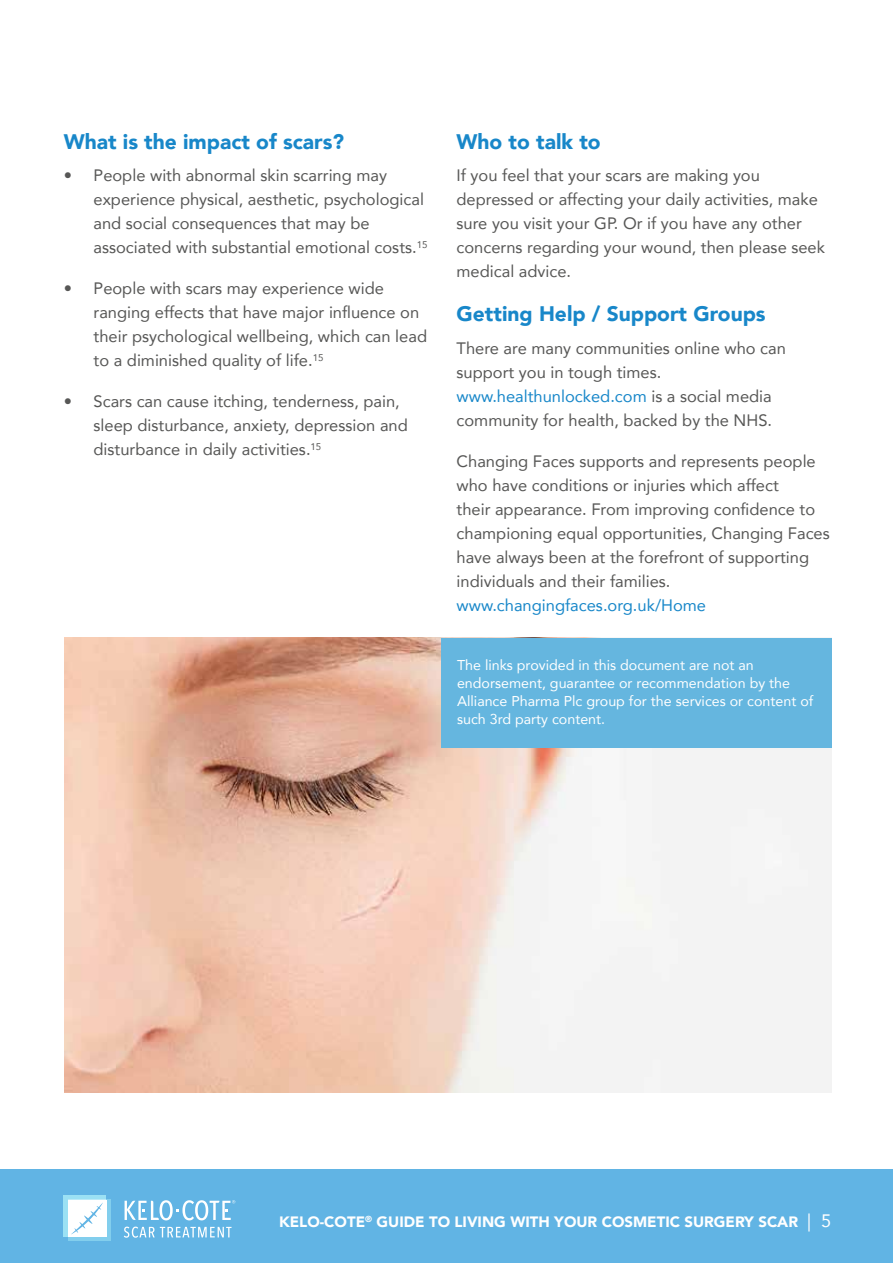
<style>
.page{position:relative;width:893px;height:1263px;background:#fff}
.page>*{position:absolute;margin:0;border:0;box-sizing:border-box;transform-origin:0 0}
.t1{font:900 21px "Avenir";color:#1887c9}
.t2{font:16.5px/24px "Avenir";color:#575756}
.t3{font:16.5px "Avenir";color:#1887c9}
.t4{font:900 15px "Avenir";color:#fff}
.t5{font:14.25px/18px "Avenir";color:#fff}
.s1{color:#1887c9}
.s2{font-weight:400;font-size:18px}
</style>
<div class="page">
<div style="left:0;top:1169px;width:893px;height:94px;background:#61b4e4"></div>
<svg style="left:124px;top:1226px;width:108px;height:12px"></svg>
<svg style="left:64px;top:1195px;width:42px;height:42px"></svg>
<svg style="left:68px;top:1200px;width:42px;height:41px"></svg>
<div style="left:68px;top:1200px;width:38px;height:37px;background:#fff"></div>
<svg style="left:71px;top:1202px;width:32px;height:32px"></svg>
<svg style="left:125px;top:1200px;width:110px;height:20px"></svg>
<img style="left:65px;top:638px;width:766px;height:455px">
<div style="left:441px;top:638px;width:390px;height:109px;background:#65b6df"></div>
<p class="t1" style="left:64px;top:123px;width:282px">What is the impact of scars?</p>
<p class="t2" style="left:94px;top:163px;width:335px;text-indent:-30px">• People with abnormal skin scarring may experience physical, aesthetic, psychological and social consequences that may be associated with substantial emotional costs.<sup>15</sup></p>
<p class="t2" style="left:94px;top:276px;width:335px;text-indent:-30px">• People with scars may experience wide ranging effects that have major influence on their psychological wellbeing, which can lead to a diminished quality of life.<sup>15</sup></p>
<p class="t2" style="left:94px;top:389px;width:316px;text-indent:-30px">• Scars can cause itching, tenderness, pain, sleep disturbance, anxiety, depression and disturbance in daily activities.<sup>15</sup></p>
<p class="t1" style="left:457px;top:123px;width:146px">Who to talk to</p>
<p class="t2" style="left:457px;top:163px;width:370px">If you feel that your scars are making you depressed or affecting your daily activities, make sure you visit your GP. Or if you have any other concerns regarding your wound, then please seek medical advice.</p>
<p class="t1" style="left:457px;top:296px;width:311px">Getting Help / Support Groups</p>
<p class="t2" style="left:457px;top:335px;width:331px">There are many communities online who can support you in tough times. <span class="s1">www.healthunlocked.com</span> is a social media community for health, backed by the NHS.</p>
<p class="t2" style="left:457px;top:448px;width:375px">Changing Faces supports and represents people who have conditions or injuries which affect<br>their appearance. From improving confidence to championing equal opportunities, Changing Faces have always been at the forefront of supporting individuals and their families.</p>
<p class="t3" style="left:457px;top:592px;width:251px">www.changingfaces.org.uk/Home</p>
<p class="t5" style="left:457px;top:656px;width:358px">The links provided in this document are not an endorsement, guarantee or recommendation by the Alliance Pharma Plc group for the services or content of such 3rd party content.</p>
<p class="t4" style="left:279px;top:1209px;width:554px">KELO-COTE<sup>®</sup> GUIDE TO LIVING WITH YOUR COSMETIC SURGERY SCAR <span class="s2">| 5</span></p>
</div>
